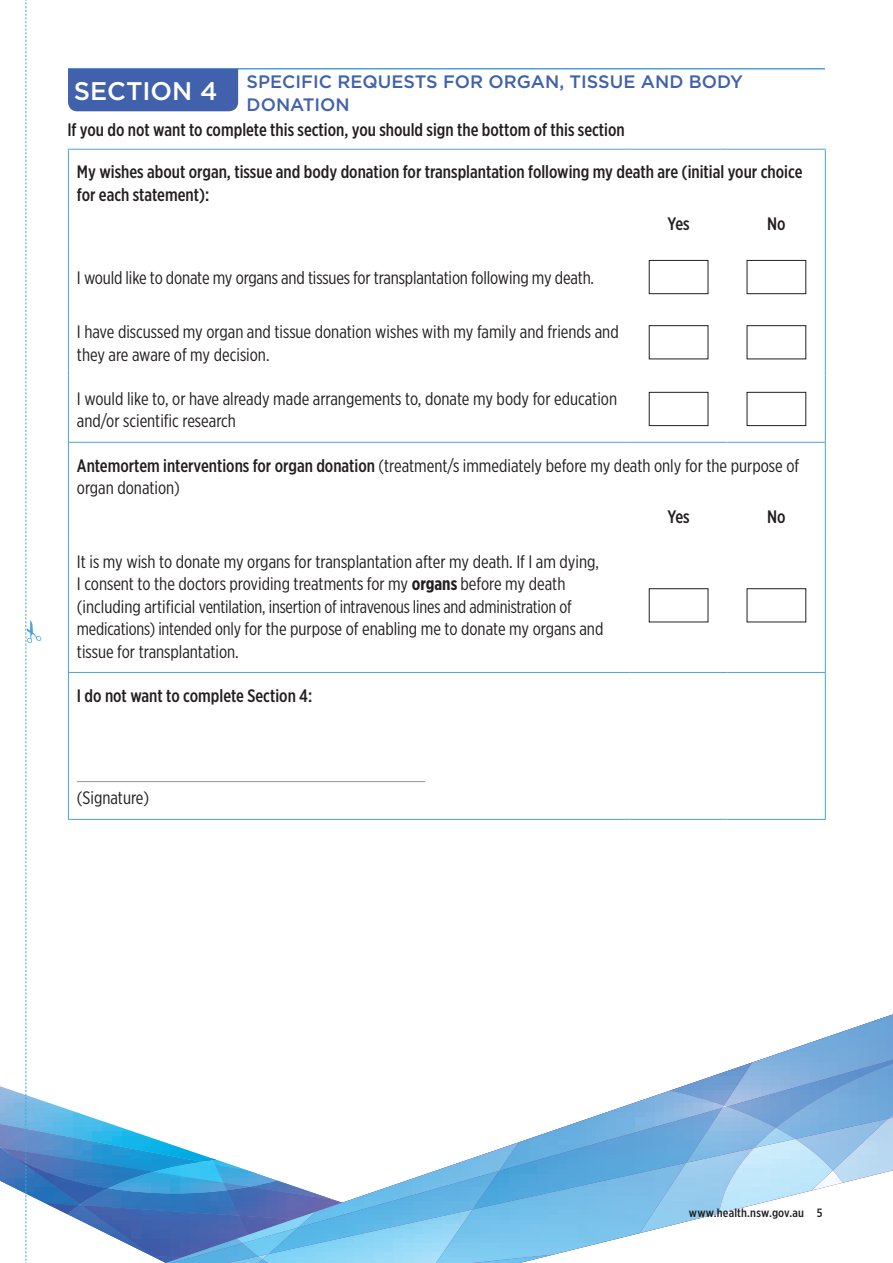
<style>
.page{position:relative;width:893px;height:1263px;background:#fff}
.page>*{position:absolute;margin:0;border:0;box-sizing:border-box;transform-origin:0 0}
.t1{font:500 25.5px "Gotham";color:#fff}
.t2{font:18px/22.5px "Gotham X Narrow";color:#231f20}
.t3{font:500 18px/22.5px "Gotham X Narrow";color:#231f20}
.t4{font:500 18px/22.5px "Gotham";color:#4161ad}
.t5{font:500 12px "Gotham X Narrow";letter-spacing:.015em;color:#231f20;scale:1.07 1}
.s1{font-weight:500}
.s2{font-weight:700}
</style>
<div class="page">
<img style="left:0;top:1086px;width:111px;height:38px">
<img style="left:0;top:1172px;width:26px;height:33px">
<img style="left:12px;top:1188px;width:68px;height:16px">
<img style="left:45px;top:1203px;width:34px;height:11px">
<img style="left:156px;top:1258px;width:10px;height:5px">
<img style="left:80px;top:1188px;width:86px;height:17px">
<img style="left:67px;top:1205px;width:15px;height:17px">
<img style="left:82px;top:1205px;width:84px;height:53px">
<img style="left:0;top:1124px;width:166px;height:48px">
<svg style="left:0;top:1146px;width:12px;height:9px"></svg>
<img style="left:2px;top:1148px;width:152px;height:40px">
<img style="left:154px;top:1162px;width:12px;height:10px">
<img style="left:108px;top:1172px;width:58px;height:21px">
<svg style="left:166px;top:1142px;width:102px;height:96px"></svg>
<img style="left:830px;top:1014px;width:63px;height:22px">
<img style="left:727px;top:1036px;width:161px;height:70px">
<img style="left:672px;top:1062px;width:80px;height:43px">
<img style="left:166px;top:1238px;width:71px;height:24px">
<img style="left:172px;top:1243px;width:86px;height:19px">
<svg style="left:258px;top:1256px;width:5px;height:6px"></svg>
<img style="left:263px;top:1209px;width:173px;height:53px">
<img style="left:686px;top:1209px;width:35px;height:13px">
<img style="left:436px;top:1209px;width:250px;height:53px">
<img style="left:473px;top:1254px;width:80px;height:9px">
<img style="left:237px;top:1212px;width:31px;height:31px">
<img style="left:242px;top:1227px;width:56px;height:29px">
<img style="left:435px;top:1158px;width:84px;height:69px">
<img style="left:268px;top:1171px;width:231px;height:83px">
<img style="left:724px;top:1106px;width:52px;height:33px">
<img style="left:619px;top:1090px;width:105px;height:49px">
<img style="left:473px;top:1108px;width:249px;height:101px">
<img style="left:842px;top:1139px;width:51px;height:44px">
<img style="left:833px;top:1139px;width:55px;height:31px">
<img style="left:888px;top:1020px;width:5px;height:18px">
<img style="left:776px;top:1038px;width:117px;height:101px">
<img style="left:833px;top:1170px;width:9px;height:16px">
<img style="left:719px;top:1139px;width:114px;height:74px">
<img style="left:754px;top:1128px;width:41px;height:20px">
<hr style="left:165px;top:1262px;width:355px;height:1px;background:#92d9f7">
<hr style="left:68px;top:68px;width:757px;height:2px;background:#4aa3da">
<div style="left:68px;top:68px;width:171px;height:44px;background:#4161ad"></div>
<svg style="left:69px;top:150px;width:756px;height:669px"></svg>
<hr style="left:68px;top:376px;width:1px;height:66px;background:#4aa3da">
<hr style="left:825px;top:376px;width:1px;height:66px;background:#4aa3da">
<hr style="left:68px;top:538px;width:1px;height:134px;background:#4aa3da">
<hr style="left:825px;top:538px;width:1px;height:134px;background:#4aa3da">
<svg style="left:68px;top:216px;width:1px;height:29px"></svg>
<svg style="left:825px;top:216px;width:1px;height:29px"></svg>
<hr style="left:68px;top:245px;width:1px;height:64px;background:#4aa3da">
<hr style="left:825px;top:245px;width:1px;height:64px;background:#4aa3da">
<hr style="left:68px;top:309px;width:1px;height:67px;background:#4aa3da">
<hr style="left:825px;top:309px;width:1px;height:67px;background:#4aa3da">
<hr style="left:68px;top:442px;width:562px;height:1px;background:#4aa3da">
<hr style="left:68px;top:443px;width:1px;height:66px;background:#4aa3da">
<hr style="left:630px;top:442px;width:97px;height:1px;background:#4aa3da">
<hr style="left:727px;top:442px;width:99px;height:1px;background:#4aa3da">
<hr style="left:825px;top:443px;width:1px;height:66px;background:#4aa3da">
<svg style="left:68px;top:509px;width:1px;height:29px"></svg>
<svg style="left:825px;top:509px;width:1px;height:29px"></svg>
<hr style="left:68px;top:672px;width:562px;height:1px;background:#4aa3da">
<hr style="left:68px;top:673px;width:1px;height:146px;background:#4aa3da">
<hr style="left:630px;top:672px;width:97px;height:1px;background:#4aa3da">
<hr style="left:727px;top:672px;width:99px;height:1px;background:#4aa3da">
<hr style="left:825px;top:673px;width:1px;height:146px;background:#4aa3da">
<hr style="left:68px;top:819px;width:562px;height:1px;background:#4aa3da">
<hr style="left:630px;top:819px;width:97px;height:1px;background:#4aa3da">
<hr style="left:727px;top:819px;width:99px;height:1px;background:#4aa3da">
<hr style="left:68px;top:149px;width:562px;height:1px;background:#4aa3da">
<hr style="left:68px;top:150px;width:1px;height:66px;background:#4aa3da">
<hr style="left:630px;top:149px;width:97px;height:1px;background:#4aa3da">
<hr style="left:727px;top:149px;width:99px;height:1px;background:#4aa3da">
<hr style="left:825px;top:150px;width:1px;height:66px;background:#4aa3da">
<div style="left:649px;top:260px;width:59px;height:34px;border:1px solid #231f20"></div>
<div style="left:747px;top:260px;width:59px;height:34px;border:1px solid #231f20"></div>
<div style="left:649px;top:325px;width:59px;height:34px;border:1px solid #231f20"></div>
<div style="left:747px;top:325px;width:59px;height:34px;border:1px solid #231f20"></div>
<div style="left:649px;top:392px;width:59px;height:34px;border:1px solid #231f20"></div>
<div style="left:747px;top:392px;width:59px;height:34px;border:1px solid #231f20"></div>
<div style="left:649px;top:588px;width:59px;height:34px;border:1px solid #231f20"></div>
<div style="left:747px;top:588px;width:59px;height:34px;border:1px solid #231f20"></div>
<hr style="left:77px;top:781px;width:348px;height:1px;background:#939598">
<svg style="left:26px;top:0;width:15px;height:1263px"></svg>
<h1 class="t1" style="left:74px;top:75px;width:145px">SECTION 4</h1>
<p class="t4" style="left:247px;top:70px;width:498px">SPECIFIC REQUESTS FOR ORGAN, TISSUE AND BODY<br>DONATION</p>
<p class="t3" style="left:67px;top:119px;width:559px">If you do not want to complete this section, you should sign the bottom of this section</p>
<p class="t3" style="left:77px;top:161px;width:727px">My wishes about organ, tissue and body donation for transplantation following my death are (initial your choice for each statement):</p>
<p class="t3" style="left:668px;top:212px;width:24px">Yes</p>
<p class="t3" style="left:767px;top:212px;width:20px">No</p>
<p class="t2" style="left:77px;top:266px;width:519px">I would like to donate my organs and tissues for transplantation following my death.</p>
<p class="t2" style="left:77px;top:320px;width:543px">I have discussed my organ and tissue donation wishes with my family and friends and they are aware of my decision.</p>
<p class="t2" style="left:77px;top:387px;width:542px">I would like to, or have already made arrangements to, donate my body for education and/or scientific research</p>
<p class="t2" style="left:77px;top:454px;width:724px"><span class="s1">Antemortem interventions for organ donation</span> (treatment/s immediately before my death only for the purpose of organ donation)</p>
<p class="t3" style="left:668px;top:506px;width:24px">Yes</p>
<p class="t3" style="left:767px;top:506px;width:20px">No</p>
<p class="t2" style="left:77px;top:550px;width:528px">It is my wish to donate my organs for transplantation after my death. If I am dying, I consent to the doctors providing treatments for my <span class="s2">organs</span> before my death (including artificial ventilation, insertion of intravenous lines and administration of medications) intended only for the purpose of enabling me to donate my organs and tissue for transplantation.</p>
<p class="t3" style="left:77px;top:684px;width:237px">I do not want to complete Section 4:</p>
<p class="t2" style="left:77px;top:787px;width:74px">(Signature)</p>
<p class="t5" style="left:689px;top:1206px;width:126px">www.health.nsw.gov.au 5</p>
</div>
